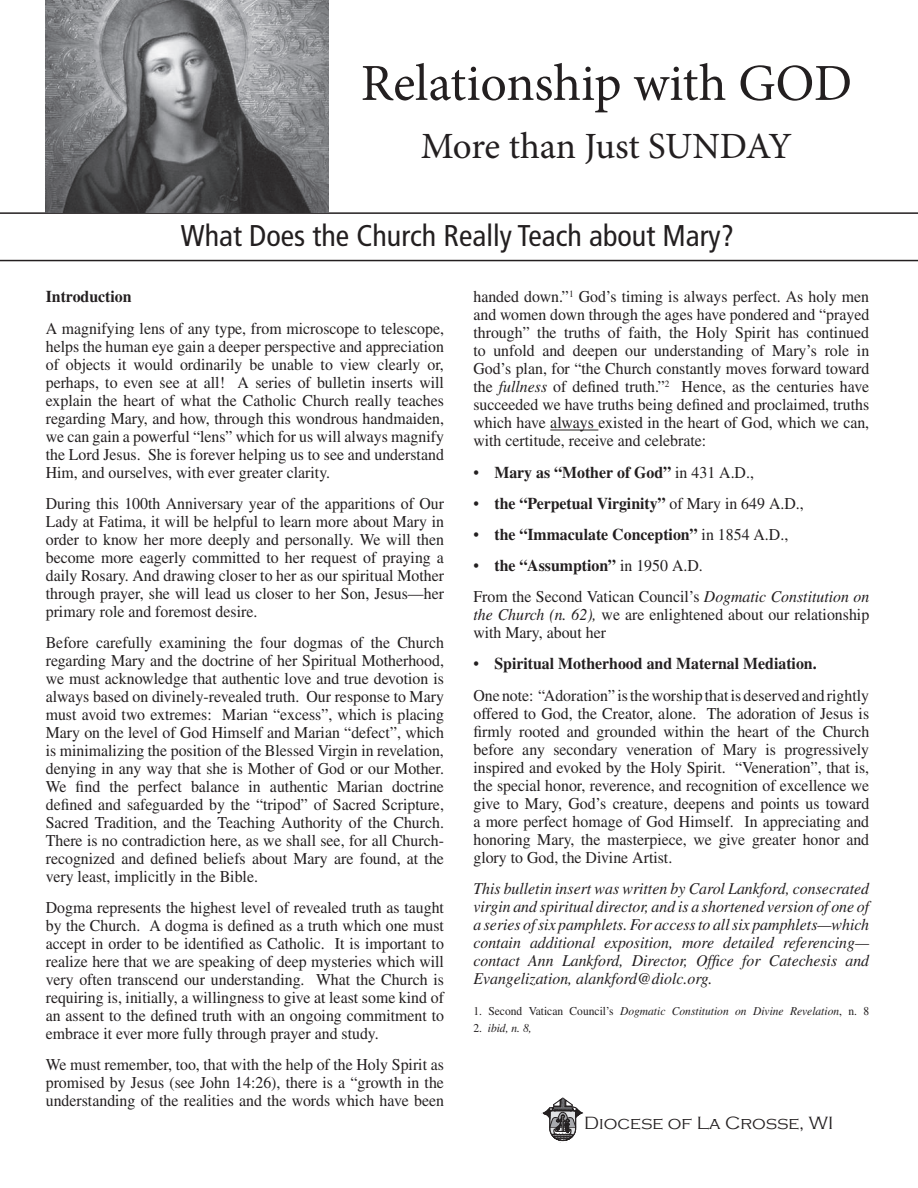
<style>
.page{position:relative;width:918px;height:1188px;background:#fff}
.page>*{position:absolute;margin:0;border:0;box-sizing:border-box;transform-origin:0 0}
.t1{font:52.05px "Minion Pro";color:#231f20}
.t2{font:37.05px "Minion Pro";letter-spacing:-.01em;color:#231f20}
.t3{font:condensed 30px "Frutiger";color:#231f20}
.t4{font:300 18.3px "Copperplate Gothic";color:#231f20}
.t5{font:16.5px/18px "Times";color:#231f20;text-align:justify;scale:.96 1}
.t6{font:italic 16.5px/18px "Times";color:#231f20;text-align:justify;scale:.96 1}
.t7{font:700 16.5px "Times";color:#231f20;scale:.96 1}
.t8{font:italic 12px "Times";color:#231f20;scale:.96 1}
.s1{font-style:italic}
.s2{font-weight:400}
.s3{font-weight:700}
.s4{font-style:normal}
</style>
<div class="page">
<hr style="left:550px;top:430px;width:48px;height:1px;background:#231f20">
<svg style="left:0;top:212px;width:918px;height:49px"></svg>
<svg style="left:543px;top:1098px;width:40px;height:44px"></svg>
<img style="left:46px;top:0;width:283px;height:212px">
<h1 class="t1" style="left:361px;top:48px;width:493px">Relationship with GOD</h1>
<h2 class="t2" style="left:421px;top:122px;width:373px">More than Just SUNDAY</h2>
<h3 class="t3" style="left:181px;top:218px;width:555px">What Does the Church Really Teach about Mary?</h3>
<p class="t7" style="left:46px;top:287px;width:91px">Introduction</p>
<p class="t5" style="left:46px;top:319px;width:416px">A magnifying lens of any type, from microscope to telescope, helps the human eye gain a deeper perspective and appreciation of objects it would ordinarily be unable to view clearly or, perhaps, to even see at all! A series of bulletin inserts will explain the heart of what the Catholic Church really teaches regarding Mary, and how, through this wondrous handmaiden, we can gain a powerful “lens” which for us will always magnify the Lord Jesus. She is forever helping us to see and understand Him, and ourselves, with ever greater clarity.</p>
<p class="t5" style="left:46px;top:494px;width:416px">During this 100th Anniversary year of the apparitions of Our Lady at Fatima, it will be helpful to learn more about Mary in order to know her more deeply and personally. We will then become more eagerly committed to her request of praying a daily Rosary. And drawing closer to her as our spiritual Mother through prayer, she will lead us closer to her Son, Jesus—her primary role and foremost desire.</p>
<p class="t5" style="left:46px;top:633px;width:416px">Before carefully examining the four dogmas of the Church regarding Mary and the doctrine of her Spiritual Motherhood, we must acknowledge that authentic love and true devotion is always based on divinely-revealed truth. Our response to Mary must avoid two extremes: Marian “excess”, which is placing Mary on the level of God Himself and Marian “defect”, which is minimalizing the position of the Blessed Virgin in revelation, denying in any way that she is Mother of God or our Mother.<br>We find the perfect balance in authentic Marian doctrine defined and safeguarded by the “tripod” of Sacred Scripture, Sacred Tradition, and the Teaching Authority of the Church.<br>There is no contradiction here, as we shall see, for all Church&shy;recognized and defined beliefs about Mary are found, at the very least, implicitly in the Bible.</p>
<p class="t5" style="left:46px;top:899px;width:416px">Dogma represents the highest level of revealed truth as taught by the Church. A dogma is defined as a truth which one must accept in order to be identified as Catholic. It is important to realize here that we are speaking of deep mysteries which will very often transcend our understanding. What the Church is requiring is, initially, a willingness to give at least some kind of an assent to the defined truth with an ongoing commitment to embrace it ever more fully through prayer and study.</p>
<p class="t5" style="left:46px;top:1056px;width:416px">We must remember, too, that with the help of the Holy Spirit as promised by Jesus (see John 14:26), there is a “growth in the understanding of the realities and the words which have been</p>
<p class="t5" style="left:473px;top:288px;width:414px">handed down.”<sup>1</sup> God’s timing is always perfect. As holy men and women down through the ages have pondered and “prayed through” the truths of faith, the Holy Spirit has continued to unfold and deepen our understanding of Mary’s role in God’s plan, for “the Church constantly moves forward toward the <span class="s1">fullness</span> of defined truth.”<sup>2</sup> Hence, as the centuries have succeeded we have truths being defined and proclaimed, truths which have always existed in the heart of God, which we can, with certitude, receive and celebrate:</p>
<p class="t7" style="left:473px;top:462px;width:294px"><span class="s2">•</span> Mary as “Mother of God” <span class="s2">in 431 A.D.,</span></p>
<p class="t7" style="left:473px;top:493px;width:346px"><span class="s2">•</span> the “Perpetual Virginity” <span class="s2">of Mary in 649 A.D.,</span></p>
<p class="t7" style="left:473px;top:524px;width:330px"><span class="s2">•</span> the “Immaculate Conception” <span class="s2">in 1854 A.D.,</span></p>
<p class="t5" style="left:473px;top:550px;width:414px;line-height:31.2px">• <span class="s3">the “Assumption”</span> in 1950 A.D.<br>From the Second Vatican Council’s <span class="s1">Dogmatic Constitution on</span></p>
<p class="t5" style="left:473px;top:606px;width:414px"><span class="s1">the Church (n. 62),</span> we are enlightened about our relationship with Mary, about her</p>
<p class="t5" style="left:473px;top:648px;width:414px;line-height:31.2px">• <span class="s3">Spiritual Motherhood and Maternal Mediation.<br></span>One note: “Adoration” is the worship that is deserved and rightly</p>
<p class="t5" style="left:473px;top:704px;width:414px">offered to God, the Creator, alone. The adoration of Jesus is firmly rooted and grounded within the heart of the Church before any secondary veneration of Mary is progressively inspired and evoked by the Holy Spirit. “Veneration”, that is, the special honor, reverence, and recognition of excellence we give to Mary, God’s creature, deepens and points us toward a more perfect homage of God Himself. In appreciating and honoring Mary, the masterpiece, we give greater honor and glory to God, the Divine Artist.</p>
<p class="t6" style="left:473px;top:879px;width:414px">This bulletin insert was written by Carol Lankford, consecrated virgin and spiritual director, and is a shortened version of one of a series of six pamphlets. For access to all six pamphlets—which contain additional exposition, more detailed referencing— contact Ann Lankford, Director, Office for Catechesis and Evangelization, alankford@diolc.org.</p>
<p class="t8" style="left:473px;top:1004px;width:414px"><span class="s4">1. Second Vatican Council’s</span> Dogmatic Constitution on Divine Revelation<span class="s4">, n. 8</span></p>
<p class="t8" style="left:473px;top:1022px;width:62px"><span class="s4">2.</span> ibid, n. 8,</p>
<p class="t4" style="left:584px;top:1113px;width:251px">Diocese of La Crosse, WI</p>
</div>
